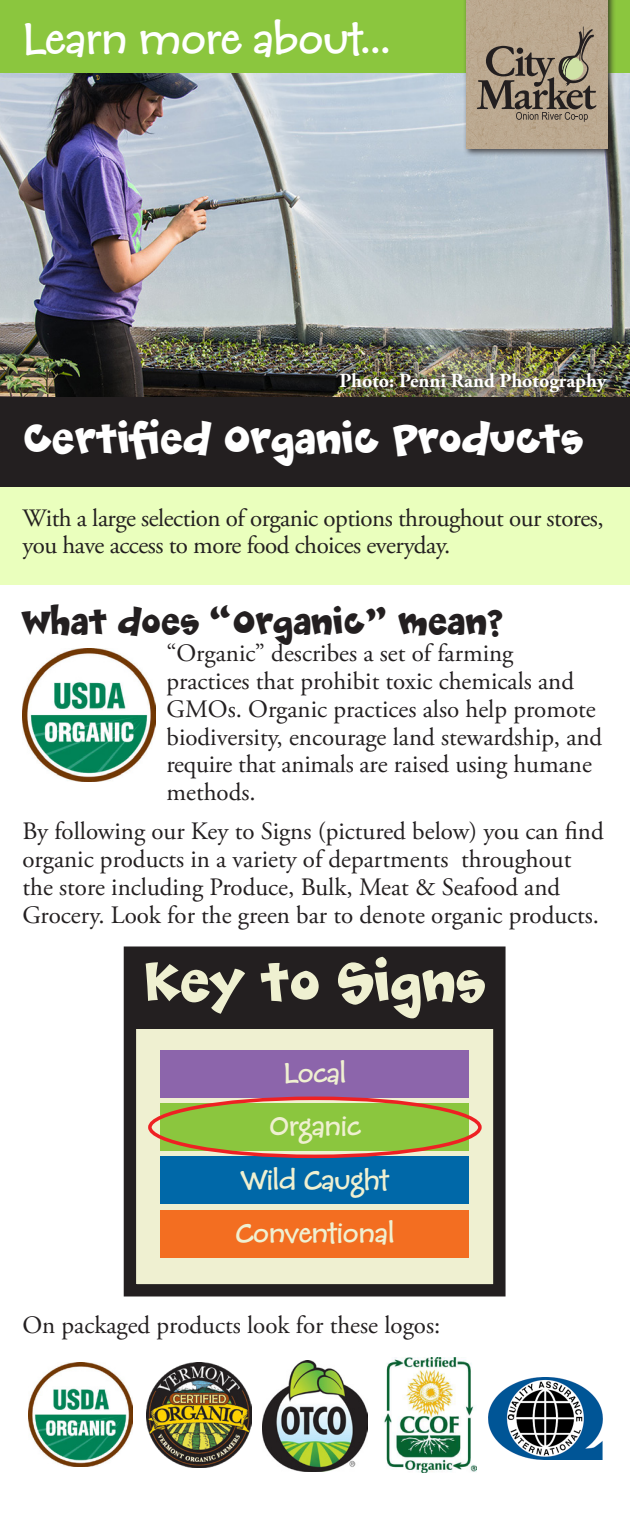
<style>
.page{position:relative;width:630px;height:1530px;background:#fff}
.page>*{position:absolute;margin:0;border:0;box-sizing:border-box;transform-origin:0 0}
.t1{font:66.75px "ORP";color:#eff0d1}
.t2{font:50px "ORP";color:#fff}
.t3{font:50px "Winooski";color:#fff}
.t4{font:42.5px "ORP";color:#231f20}
.t5{font:31.75px/53.2px "Winooski";color:#eff0d1;text-align:center}
.t6{font:25px/27.8px "Adobe Garamond Pro";color:#231f20}
.t7{font:25px/27.8px "Adobe Garamond Pro";letter-spacing:-.02em;color:#231f20}
.t8{font:700 20px "Adobe Garamond Pro";color:#fff}
</style>
<div class="page">
<img style="left:0;top:73px;width:630px;height:324px">
<div style="left:0;top:0;width:630px;height:73px;background:#8bc63e"></div>
<div style="left:0;top:397px;width:630px;height:90px;background:#231f20"></div>
<div style="left:463px;top:0;width:153px;height:157px;background:#231f20;opacity:.75"></div>
<div style="left:466px;top:0;width:142px;height:149px;background:#bba990"></div>
<svg style="left:477px;top:26px;width:120px;height:96px"></svg>
<div style="left:0;top:487px;width:630px;height:98px;background:#eaffbd"></div>
<div style="left:130px;top:953px;width:369px;height:337px;background:#eff0d1"></div>
<div style="left:124px;top:947px;width:382px;height:349px;border:12px solid #231f20"></div>
<div style="left:132px;top:958px;width:366px;height:71px;background:#231f20"></div>
<div style="left:161px;top:1050px;width:308px;height:48px;background:#8c65ab"></div>
<div style="left:161px;top:1103px;width:308px;height:48px;background:#8bc63e"></div>
<div style="left:161px;top:1157px;width:308px;height:47px;background:#0068a8"></div>
<div style="left:161px;top:1210px;width:308px;height:47px;background:#f36e21"></div>
<div style="left:148px;top:1097px;width:334px;height:61px;border:4px solid #ee2123;border-radius:50%"></div>
<img style="left:29px;top:1363px;width:103px;height:104px">
<img style="left:147px;top:1363px;width:105px;height:105px">
<img style="left:262px;top:1360px;width:105px;height:111px">
<img style="left:384px;top:1358px;width:93px;height:114px">
<img style="left:488px;top:1377px;width:114px;height:83px">
<div style="left:339px;top:371px;width:291px;height:45px;background:#231f20"></div>
<div style="left:333px;top:365px;width:281px;height:36px;background:#231f20;opacity:.84"></div>
<img style="left:22px;top:649px;width:134px;height:133px">
<h2 class="t3" style="left:23px;top:9px;width:369px">Learn more about...</h2>
<p class="t8" style="left:339px;top:369px;width:268px">Photo: Penni Rand Photography</p>
<h2 class="t2" style="left:23px;top:413px;width:562px">Certified Organic Products</h2>
<p class="t7" style="left:22px;top:505px;width:583px">With a large selection of organic options throughout our stores, you have access to more food choices everyday.</p>
<h3 class="t4" style="left:22px;top:601px;width:481px">What does “Organic” mean?</h3>
<p class="t6" style="left:166px;top:640px;width:437px">“Organic” describes a set of farming practices that prohibit toxic chemicals and GMOs. Organic practices also help promote biodiversity, encourage land stewardship, and require that animals are raised using humane methods.</p>
<p class="t6" style="left:22px;top:818px;width:583px">By following our Key to Signs (pictured below) you can find organic products in a variety of departments throughout the store including Produce, Bulk, Meat &amp; Seafood and Grocery. Look for the green bar to denote organic products.</p>
<h1 class="t1" style="left:144px;top:948px;width:343px">Key to Signs</h1>
<p class="t5" style="left:236px;top:1046px;width:160px">Local<br>Organic<br>Wild Caught<br>Conventional</p>
<p class="t6" style="left:22px;top:1312px;width:419px">On packaged products look for these logos:</p>
</div>
